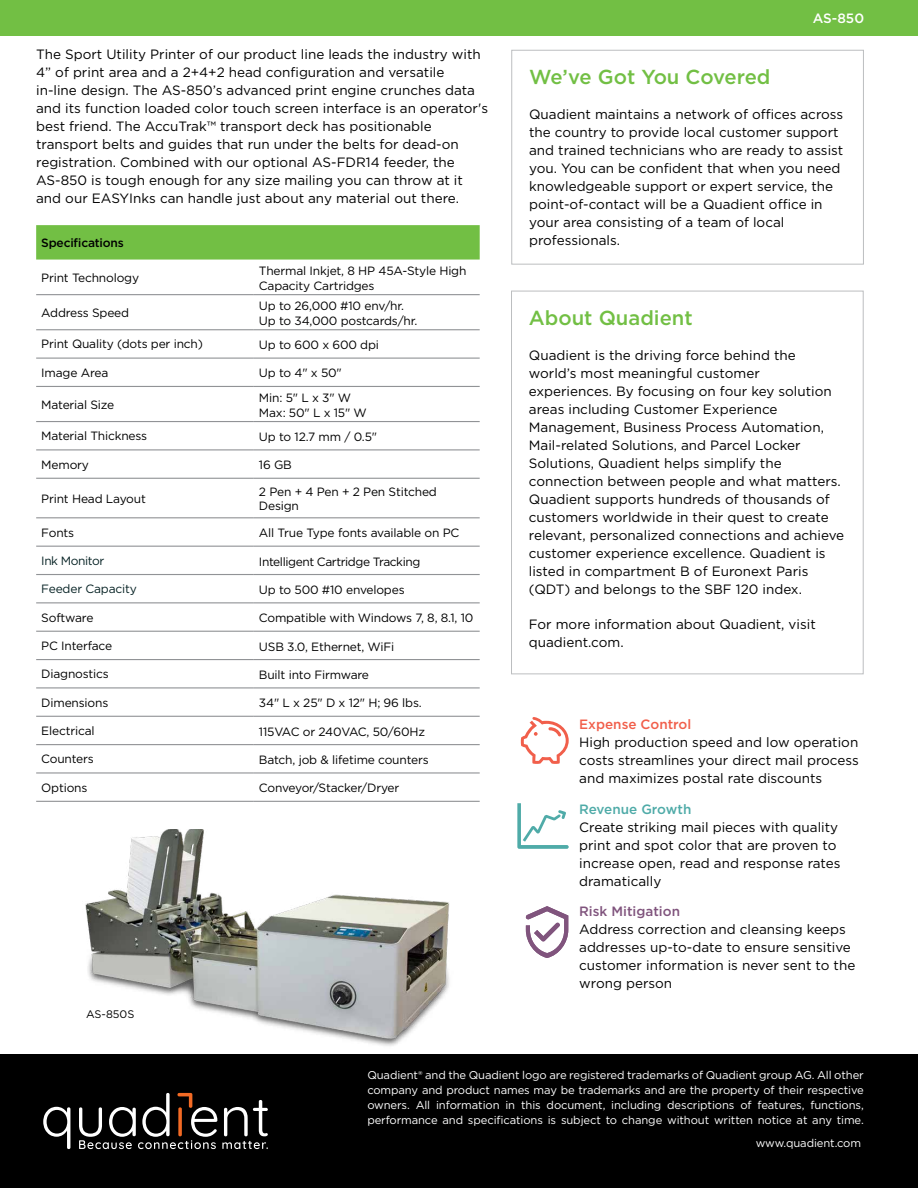
<style>
.page{position:relative;width:918px;height:1188px;background:#fff}
.page>*{position:absolute;margin:0;border:0;box-sizing:border-box;transform-origin:0 0}
.t1{font:500 20.25px "Gotham";color:#72bf44}
.t2{font:13.5px/18px "Gotham";color:#000}
.t3{font:500 13.5px "Gotham";color:#f15f4b}
.t4{font:500 13.5px "Gotham";color:#80547d}
.t5{font:500 13.5px "Gotham";color:#4faba8}
.t6{font:500 13.5px "Gotham";color:#fff}
.t7{font:12px/15px "Gotham";letter-spacing:-.015em;color:#000}
.t8{font:12px "Gotham";letter-spacing:-.035em;color:#000}
.t9{font:500 12px "Gotham";letter-spacing:-.015em;color:#000}
.t10{font:12px "Gotham";letter-spacing:-.015em;color:#062224}
.t11{font:12px "Gotham";letter-spacing:-.035em;color:#062224}
.t12{font:11.25px/15px "Gotham";letter-spacing:-.01em;color:#fff;text-align:justify}
.t13{font:10.95px "Gotham";color:#000}
</style>
<div class="page">
<div style="left:0;top:0;width:918px;height:36px;background:#72bf44"></div>
<div style="left:36px;top:225px;width:444px;height:35px;background:#72bf44"></div>
<hr style="left:36px;top:294px;width:218px;height:1px;background:#919396">
<hr style="left:254px;top:294px;width:226px;height:1px;background:#919396">
<hr style="left:36px;top:329px;width:218px;height:1px;background:#919396">
<hr style="left:254px;top:329px;width:226px;height:1px;background:#919396">
<hr style="left:36px;top:358px;width:218px;height:1px;background:#919396">
<hr style="left:254px;top:358px;width:226px;height:1px;background:#919396">
<hr style="left:36px;top:386px;width:218px;height:1px;background:#919396">
<hr style="left:254px;top:386px;width:226px;height:1px;background:#919396">
<hr style="left:36px;top:421px;width:218px;height:1px;background:#919396">
<hr style="left:254px;top:421px;width:226px;height:1px;background:#919396">
<hr style="left:36px;top:449px;width:218px;height:1px;background:#919396">
<hr style="left:254px;top:449px;width:226px;height:1px;background:#919396">
<hr style="left:36px;top:478px;width:218px;height:1px;background:#919396">
<hr style="left:254px;top:478px;width:226px;height:1px;background:#919396">
<hr style="left:36px;top:517px;width:218px;height:1px;background:#919396">
<hr style="left:254px;top:517px;width:226px;height:1px;background:#919396">
<hr style="left:36px;top:546px;width:218px;height:1px;background:#919396">
<hr style="left:254px;top:546px;width:226px;height:1px;background:#919396">
<hr style="left:36px;top:801px;width:218px;height:1px;background:#919396">
<hr style="left:254px;top:801px;width:226px;height:1px;background:#919396">
<hr style="left:36px;top:687px;width:218px;height:1px;background:#919396">
<hr style="left:254px;top:687px;width:226px;height:1px;background:#919396">
<hr style="left:36px;top:772px;width:218px;height:2px;background:#919396">
<hr style="left:254px;top:772px;width:226px;height:2px;background:#919396">
<hr style="left:36px;top:574px;width:218px;height:1px;background:#919396">
<hr style="left:254px;top:574px;width:226px;height:1px;background:#919396">
<hr style="left:36px;top:602px;width:218px;height:1px;background:#919396">
<hr style="left:254px;top:602px;width:226px;height:1px;background:#919396">
<hr style="left:36px;top:631px;width:218px;height:1px;background:#919396">
<hr style="left:254px;top:631px;width:226px;height:1px;background:#919396">
<hr style="left:36px;top:659px;width:218px;height:1px;background:#919396">
<hr style="left:254px;top:659px;width:226px;height:1px;background:#919396">
<hr style="left:36px;top:716px;width:218px;height:1px;background:#919396">
<hr style="left:254px;top:716px;width:226px;height:1px;background:#919396">
<hr style="left:36px;top:744px;width:218px;height:1px;background:#919396">
<hr style="left:254px;top:744px;width:226px;height:1px;background:#919396">
<img style="left:85px;top:829px;width:365px;height:217px">
<svg style="left:511px;top:290px;width:353px;height:385px"></svg>
<svg style="left:511px;top:49px;width:353px;height:216px"></svg>
<svg style="left:526px;top:906px;width:42px;height:52px"></svg>
<svg style="left:521px;top:717px;width:48px;height:47px"></svg>
<svg style="left:517px;top:803px;width:52px;height:46px"></svg>
<div style="left:0;top:1054px;width:918px;height:134px;background:#000"></div>
<svg style="left:43px;top:1107px;width:27px;height:42px"></svg>
<svg style="left:79px;top:1093px;width:189px;height:56px"></svg>
<p class="t2" style="left:36px;top:45px;width:453px">The Sport Utility Printer of our product line leads the industry with 4” of print area and a 2+4+2 head configuration and versatile in-line design. The AS-850’s advanced print engine crunches data and its function loaded color touch screen interface is an operator's best friend. The AccuTrak™ transport deck has positionable transport belts and guides that run under the belts for dead-on registration. Combined with our optional AS-FDR14 feeder, the AS-850 is tough enough for any size mailing you can throw at it and our EASYInks can handle just about any material out there.</p>
<p class="t9" style="left:41px;top:235px;width:84px">Specifications</p>
<p class="t7" style="left:41px;top:270px;width:99px">Print Technology</p>
<p class="t7" style="left:259px;top:263px;width:209px">Thermal Inkjet, 8 HP 45A-Style High<br>Capacity Cartridges</p>
<p class="t7" style="left:41px;top:305px;width:89px">Address Speed</p>
<p class="t7" style="left:259px;top:298px;width:160px">Up to 26,000 #10 env/hr.<br>Up to 34,000 postcards/hr.</p>
<p class="t7" style="left:41px;top:336px;width:163px">Print Quality (dots per inch)</p>
<p class="t7" style="left:259px;top:337px;width:122px">Up to 600 x 600 dpi</p>
<p class="t7" style="left:41px;top:365px;width:69px">Image Area</p>
<p class="t7" style="left:259px;top:365px;width:84px">Up to 4" x 50"</p>
<p class="t7" style="left:41px;top:397px;width:75px">Material Size</p>
<p class="t7" style="left:259px;top:390px;width:109px">Min: 5" L x 3" W<br>Max: 50" L x 15" W</p>
<p class="t7" style="left:41px;top:428px;width:107px">Material Thickness</p>
<p class="t7" style="left:259px;top:429px;width:120px">Up to 12.7 mm / 0.5"</p>
<p class="t7" style="left:41px;top:457px;width:49px">Memory</p>
<p class="t7" style="left:259px;top:457px;width:35px">16 GB</p>
<p class="t7" style="left:41px;top:491px;width:106px">Print Head Layout</p>
<p class="t7" style="left:259px;top:485px;width:179px;line-height:13.5px">2 Pen + 4 Pen + 2 Pen Stitched<br>Design</p>
<p class="t7" style="left:41px;top:525px;width:34px">Fonts</p>
<p class="t7" style="left:259px;top:525px;width:202px">All True Type fonts available on PC</p>
<p class="t11" style="left:41px;top:553px;width:65px">Ink Monitor</p>
<p class="t8" style="left:259px;top:554px;width:163px">Intelligent Cartridge Tracking</p>
<p class="t10" style="left:41px;top:582px;width:97px">Feeder Capacity</p>
<p class="t7" style="left:259px;top:582px;width:147px">Up to 500 #10 envelopes</p>
<p class="t7" style="left:41px;top:610px;width:54px">Software</p>
<p class="t7" style="left:259px;top:610px;width:216px">Compatible with Windows 7, 8, 8.1, 10</p>
<p class="t7" style="left:41px;top:638px;width:72px">PC Interface</p>
<p class="t7" style="left:259px;top:639px;width:137px">USB 3.0, Ethernet, WiFi</p>
<p class="t7" style="left:41px;top:666px;width:69px">Diagnostics</p>
<p class="t7" style="left:259px;top:667px;width:112px">Built into Firmware</p>
<p class="t7" style="left:41px;top:695px;width:69px">Dimensions</p>
<p class="t7" style="left:259px;top:695px;width:164px">34" L x 25" D x 12" H; 96 lbs.</p>
<p class="t7" style="left:41px;top:723px;width:55px">Electrical</p>
<p class="t7" style="left:259px;top:724px;width:168px">115VAC or 240VAC, 50/60Hz</p>
<p class="t7" style="left:41px;top:751px;width:54px">Counters</p>
<p class="t7" style="left:259px;top:752px;width:171px">Batch, job &amp; lifetime counters</p>
<p class="t7" style="left:41px;top:780px;width:48px">Options</p>
<p class="t7" style="left:259px;top:780px;width:142px">Conveyor/Stacker/Dryer</p>
<p class="t13" style="left:86px;top:1007px;width:50px">AS-850S</p>
<p class="t6" style="left:813px;top:10px;width:53px">AS-850</p>
<h1 class="t1" style="left:529px;top:63px;width:243px">We’ve Got You Covered</h1>
<p class="t2" style="left:529px;top:105px;width:316px">Quadient maintains a network of offices across the country to provide local customer support and trained technicians who are ready to assist you. You can be confident that when you need knowledgeable support or expert service, the point-of-contact will be a Quadient office in your area consisting of a team of local professionals.</p>
<h1 class="t1" style="left:529px;top:304px;width:165px">About Quadient</h1>
<p class="t2" style="left:529px;top:346px;width:317px">Quadient is the driving force behind the world’s most meaningful customer experiences. By focusing on four key solution areas including Customer Experience Management, Business Process Automation, Mail-related Solutions, and Parcel Locker Solutions, Quadient helps simplify the connection between people and what matters.<br>Quadient supports hundreds of thousands of customers worldwide in their quest to create relevant, personalized connections and achieve customer experience excellence. Quadient is listed in compartment B of Euronext Paris (QDT) and belongs to the SBF 120 index.</p>
<p class="t2" style="left:529px;top:615px;width:288px">For more information about Quadient, visit quadient.com.</p>
<p class="t3" style="left:579px;top:715px;width:114px">Expense Control</p>
<p class="t2" style="left:579px;top:733px;width:281px;text-align:justify">High production speed and low operation costs streamlines your direct mail process and maximizes postal rate discounts</p>
<p class="t2" style="left:579px;top:818px;width:263px">Create striking mail pieces with quality print and spot color that are proven to increase open, read and response rates dramatically</p>
<p class="t4" style="left:579px;top:903px;width:102px">Risk Mitigation</p>
<p class="t2" style="left:579px;top:919px;width:278px">Address correction and cleansing keeps addresses up-to-date to ensure sensitive customer information is never sent to the wrong person</p>
<p class="t5" style="left:579px;top:800px;width:114px">Revenue Growth</p>
<p class="t12" style="left:367px;top:1067px;width:498px">Quadient® and the Quadient logo are registered trademarks of Quadient group AG. All other company and product names may be trademarks and are the property of their respective owners. All information in this document, including descriptions of features, functions, performance and specifications is subject to change without written notice at any time.</p>
<p class="t12" style="left:756px;top:1136px;width:107px">www.quadient.com</p>
</div>
